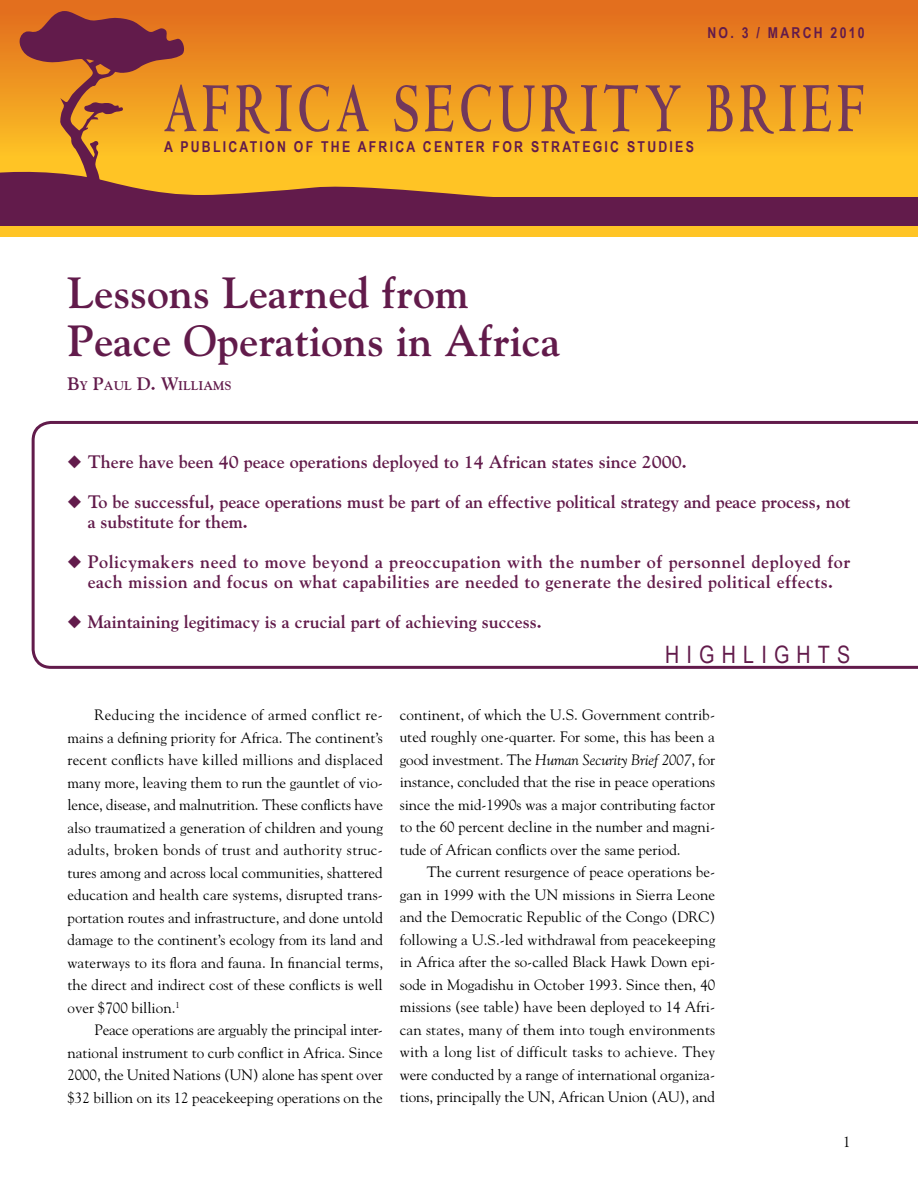
<style>
.page{position:relative;width:918px;height:1188px;background:#fff}
.page>*{position:absolute;margin:0;border:0;box-sizing:border-box;transform-origin:0 0}
.t1{font:700 73.5px "Centaur MT Std";letter-spacing:.1em;color:#72385b;scale:.71 1}
.t2{font:700 43.5px/48px "Goudy Std";color:#621b4b}
.t3{font:24px "Arial Narrow";letter-spacing:.3em;color:#621b4b}
.t4{font:700 18px/20.2px "Goudy Std";color:#621b4b}
.t5{font:700 18px/20.2px "Goudy Std";letter-spacing:.02em;color:#621b4b;text-align:center}
.t6{font:15px/22.5px "Goudy Std";color:#000;text-align:justify}
.t7{font:700 15px "Arial Narrow";letter-spacing:.15em;color:#621b4b}
.t8{font:700 12.6px "Goudy Std";color:#621b4b}
.s1{font-size:18px}
.s2{font-style:italic}
</style>
<div class="page">
<svg style="left:32px;top:421px;width:886px;height:248px"></svg>
<svg style="left:0;top:0;width:918px;height:237px;background:#f19b21"></svg>
<svg style="left:0;top:11px;width:864px;height:187px;background:#e69525"></svg>
<div style="left:0;top:198px;width:918px;height:28px;background:#621b4b"></div>
<p class="t7" style="left:708px;top:21px;width:159px">NO. 3 / MA RCH 2010</p>
<h1 class="t1" style="left:164px;top:69px;width:989px">AFRICA SECURITY BRIEF</h1>
<p class="t7" style="left:164px;top:135px;width:530px">A PUBLICATION OF THE AFRICA CENTER FOR STRATEGIC STUDIES</p>
<h2 class="t2" style="left:68px;top:269px;width:494px">Lessons Learned from<br>Peace Operations in Africa</h2>
<p class="t8" style="left:68px;top:378px;width:165px"><span class="s1">B</span>Y <span class="s1">P</span>AUL <span class="s1">D. W</span>ILLIAMS</p>
<p class="t4" style="left:68px;top:452px;width:621px">◆ There have been 40 peace operations deployed to 14 African states since 2000.</p>
<p class="t4" style="left:88px;top:491px;width:764px;text-indent:-20px">◆ To be successful, peace operations must be part of an effective political strategy and peace process, not a substitute for them.</p>
<p class="t5" style="left:68px;top:551px;width:784px">◆ Policymakers need to move beyond a preoccupation with the number of personnel deployed for each mission and focus on what capabilities are needed to generate the desired political effects.</p>
<p class="t4" style="left:67px;top:611px;width:476px">◆ Maintaining legitimacy is a crucial part of achieving success.</p>
<h3 class="t3" style="left:665px;top:637px;width:187px">High ligh ts</h3>
<p class="t6" style="left:68px;top:703px;width:317px;text-indent:27px">Reducing the incidence of armed conflict re&shy;mains a defining priority for Africa. The continent’s recent conflicts have killed millions and displaced many more, leaving them to run the gauntlet of vio&shy;lence, disease, and malnutrition. These conflicts have also traumatized a generation of children and young adults, broken bonds of trust and authority struc&shy;tures among and across local communities, shattered education and health care systems, disrupted trans&shy;portation routes and infrastructure, and done untold damage to the continent’s ecology from its land and waterways to its flora and fauna. In financial terms, the direct and indirect cost of these conflicts is well over $700 billion.<sup>1</sup></p>
<p class="t6" style="left:68px;top:1018px;width:317px;text-indent:27px">Peace operations are arguably the principal inter&shy;national instrument to curb conflict in Africa. Since 2000, the United Nations (UN) alone has spent over $32 billion on its 12 peacekeeping operations on the</p>
<p class="t6" style="left:400px;top:703px;width:317px">continent, of which the U.S. Government contrib&shy;uted roughly one-quarter. For some, this has been a good investment. The <span class="s2">Human Security Brief 2007</span>, for instance, concluded that the rise in peace operations since the mid-1990s was a major contributing factor to the 60 percent decline in the number and magni&shy;tude of African conflicts over the same period.</p>
<p class="t6" style="left:400px;top:861px;width:317px;text-indent:27px">The current resurgence of peace operations be&shy;gan in 1999 with the UN missions in Sierra Leone and the Democratic Republic of the Congo (DRC) following a U.S.-led withdrawal from peacekeeping in Africa after the so-called Black Hawk Down epi&shy;sode in Mogadishu in October 1993. Since then, 40 missions (see table) have been deployed to 14 Afri&shy;can states, many of them into tough environments with a long list of difficult tasks to achieve. They were conducted by a range of international organiza&shy;tions, principally the UN, African Union (AU), and</p>
<p class="t6" style="left:843px;top:1130px;width:9px">1</p>
</div>
